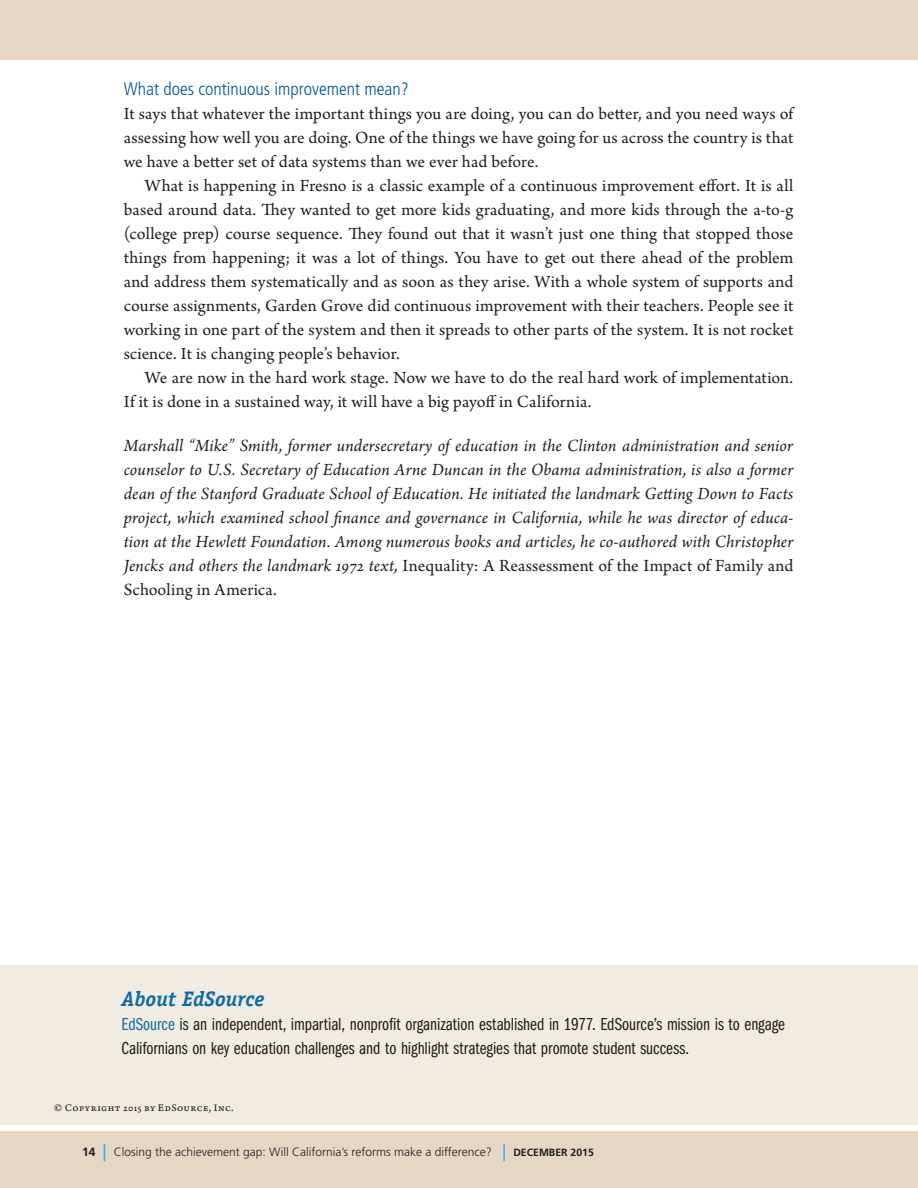
<style>
.page{position:relative;width:918px;height:1188px;background:#fff}
.page>*{position:absolute;margin:0;border:0;box-sizing:border-box;transform-origin:0 0}
.Highlights_head{font:italic 700 21px "Officina Serif";letter-spacing:-.005em;color:#1074bc}
.main_text{font:18px/24px "Arno Pro";color:#231f20;text-align:justify}
.AuthorBio{font:italic 18px/24px "Arno Pro";letter-spacing:.005em;color:#231f20;text-align:justify}
.main_text_-_1st_par{font:18px/24px "Arno Pro";color:#231f20;text-align:justify}
.TOC_descrip{font:18px/24px "Franklin Gothic Book Cmpr";color:#231f20}
.Subhead{font:300 condensed 18px "Frutiger";color:#005796}
.t1{font:300 12px "Frutiger";color:#231f20}
.t2{font:10.5px "Arno Pro Caption";letter-spacing:.04em;color:#231f20}
.s1{font-style:normal}
.s2{color:#1074bc}
.s3{font-weight:700}
.s4{font-size:22.5px;color:#41abe0}
.s5{font-weight:700;font-size:10.5px}
</style>
<div class="page">
<div style="left:0;top:1132px;width:918px;height:56px;background:#e5d7c2"></div>
<div style="left:0;top:0;width:918px;height:59px;background:#e5d7c2"></div>
<div style="left:0;top:966px;width:918px;height:159px;background:#f1ece2"></div>
<p class="Subhead" style="left:124px;top:78px;width:287px">What does continuous improvement mean?</p>
<p class="main_text_-_1st_par" style="left:124px;top:102px;width:671px">It says that whatever the important things you are doing, you can do better, and you need ways of assessing how well you are doing. One of the things we have going for us across the country is that we have a better set of data systems than we ever had before.</p>
<p class="main_text" style="left:124px;top:174px;width:671px;text-indent:21px">What is happening in Fresno is a classic example of a continuous improvement effort. It is all based around data. They wanted to get more kids graduating, and more kids through the a-to-g (college prep) course sequence. They found out that it wasn’t just one thing that stopped those things from happening; it was a lot of things. You have to get out there ahead of the problem and address them systematically and as soon as they arise. With a whole system of supports and course assignments, Garden Grove did continuous improvement with their teachers. People see it working in one part of the system and then it spreads to other parts of the system. It is not rocket science. It is changing people’s behavior.</p>
<p class="main_text" style="left:124px;top:366px;width:671px;text-indent:21px">We are now in the hard work stage. Now we have to do the real hard work of implementation.<br>If it is done in a sustained way, it will have a big payoff in California.</p>
<p class="AuthorBio" style="left:124px;top:434px;width:671px">Marshall “Mike” Smith, former undersecretary of education in the Clinton administration and senior counselor to U.S. Secretary of Education Arne Duncan in the Obama administration, is also a former dean of the Stanford Graduate School of Education. He initiated the landmark Getting Down to Facts project, which examined school finance and governance in California, while he was director of educa&shy;tion at the Hewlett Foundation. Among numerous books and articles, he co-authored with Christopher Jencks and others the landmark 1972 text, <span class="s1">Inequality: A Reassessment of the Impact of Family and Schooling in America.</span></p>
<p class="Highlights_head" style="left:122px;top:986px;width:145px">About EdSource</p>
<p class="TOC_descrip" style="left:122px;top:1012px;width:665px"><span class="s2">EdSource</span> is an independent, impartial, nonprofit organization established in 1977. EdSource’s mission is to engage<br>Californians on key education challenges and to highlight strategies that promote student success.</p>
<p class="t2" style="left:54px;top:1102px;width:181px">© Copyright 2015 by EdSource, Inc.</p>
<p class="t1" style="left:82px;top:1145px;width:513px"><span class="s3">14</span> <span class="s4">|</span> Closing the achievement gap: Will California’s reforms make a difference? <span class="s4">|</span> <span class="s5">DECEMBER 2015</span></p>
</div>
